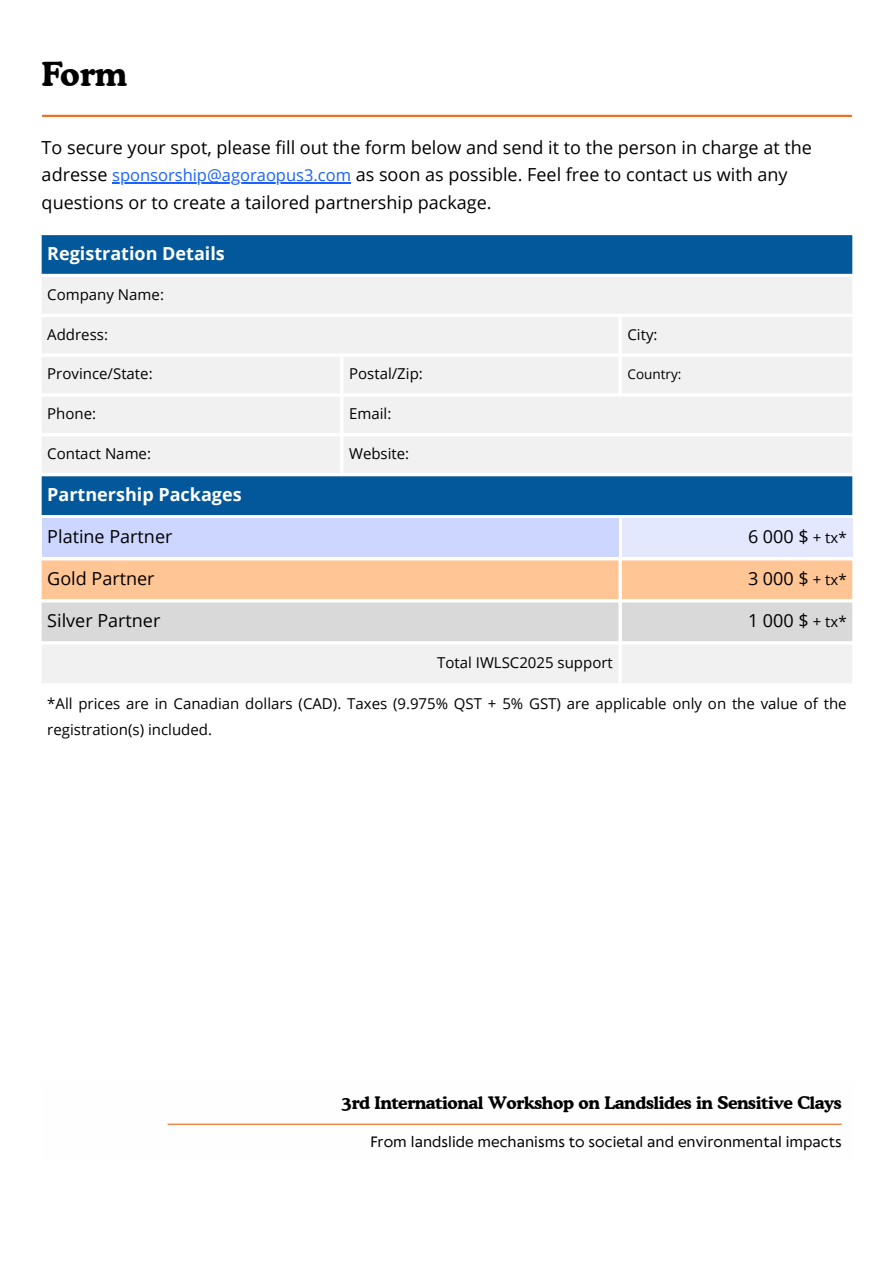
<style>
.page{position:relative;width:894px;height:1263px;background:#fff}
.page>*{position:absolute;margin:0;border:0;box-sizing:border-box;transform-origin:0 0}
.t1{font:700 33px "Cooper BT";color:#000}
.t2{font:18px/27.6px "Open Sans";color:#000}
.t3{font:700 18px "Open Sans";color:#fff}
.t4{font:700 17.25px "Cooper BT";letter-spacing:-.02em;color:#000}
.t5{font:15px/25.8px "Open Sans";color:#000}
.t6{font:14.1px "Klein Text";color:#000}
.t7{font:13.5px "Open Sans";color:#000}
.s1{font-size:16.5px;color:#1a62ff}
.s2{font-size:15px}
</style>
<div class="page">
<hr style="left:112px;top:182px;width:239px;height:1px;background:#1a62ff">
<hr style="left:43px;top:115px;width:807px;height:2px;background:#ee7127">
<div style="left:42px;top:235px;width:810px;height:39px;background:#03589c"></div>
<svg style="left:42px;top:277px;width:810px;height:406px;fill:#f1f1f1"></svg>
<div style="left:42px;top:518px;width:576px;height:39px;background:#cdd6ff"></div>
<div style="left:621px;top:518px;width:231px;height:39px;background:#e3e8ff"></div>
<svg style="left:42px;top:560px;width:810px;height:81px;background:#edd1ba"></svg>
<hr style="left:167px;top:1124px;width:674px;height:1px;background:#ee7127">
<h1 class="t1" style="left:42px;top:53px;width:87px">Form</h1>
<h2 class="t2" style="left:42px;top:133px;width:771px">To secure your spot, please fi ll out the form below and send it to the person in charge at the adresse <span class="s1">sponsorship@agoraopus3.com</span> as soon as possible. Feel free to contact us with any questions or to create a tailored partnership package.</h2>
<p class="t3" style="left:47px;top:241px;width:179px">Registration Details</p>
<p class="t5" style="left:47px;top:281px;width:118px">Company Name:</p>
<p class="t5" style="left:47px;top:321px;width:62px">Address:</p>
<p class="t5" style="left:627px;top:321px;width:32px">City:</p>
<p class="t5" style="left:47px;top:361px;width:107px">Province/State:</p>
<p class="t5" style="left:349px;top:361px;width:75px">Postal/Zip:</p>
<p class="t7" style="left:627px;top:365px;width:55px">Country:</p>
<p class="t5" style="left:47px;top:400px;width:50px">Phone:</p>
<p class="t5" style="left:349px;top:400px;width:44px">Email:</p>
<p class="t5" style="left:47px;top:440px;width:105px">Contact Name:</p>
<p class="t5" style="left:349px;top:440px;width:62px">Website:</p>
<p class="t3" style="left:47px;top:482px;width:196px">Partnership Packages</p>
<p class="t2" style="left:47px;top:522px;width:127px">Platine Partner</p>
<h1 class="t2" style="left:747px;top:522px;width:100px">6 000 $ <span class="s2">+ tx*</span></h1>
<p class="t2" style="left:47px;top:564px;width:109px">Gold Partner</p>
<h1 class="t2" style="left:747px;top:564px;width:100px">3 000 $ <span class="s2">+ tx*</span></h1>
<p class="t2" style="left:47px;top:606px;width:115px">Silver Partner</p>
<h1 class="t2" style="left:747px;top:606px;width:100px">1 000 $ <span class="s2">+ tx*</span></h1>
<p class="t5" style="left:437px;top:649px;width:177px">Total IWLSC2025 support</p>
<p class="t5" style="left:47px;top:690px;width:800px">*All prices are in Canadian dollars (CAD). Taxes (9.975% QST + 5% GST) are applicable only on the value of the registration(s) included.</p>
<p class="t4" style="left:342px;top:1092px;width:501px">3rd International Workshop on Landslides in Sensitive Clays</p>
<p class="t6" style="left:370px;top:1134px;width:472px">From landslide mechanisms to societal and environmental impacts</p>
</div>
